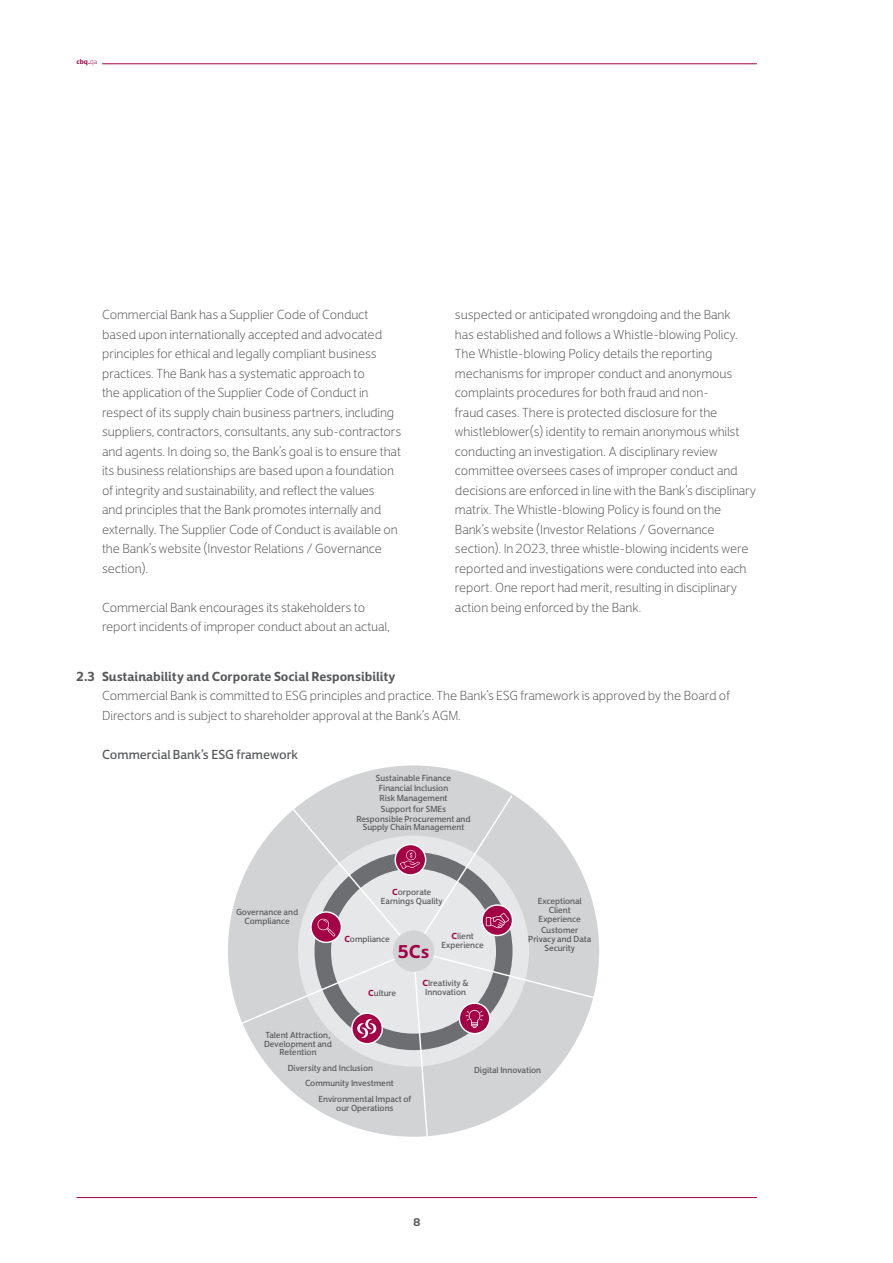
<style>
.page{position:relative;width:893px;height:1263px;background:#fff}
.page>*{position:absolute;margin:0;border:0;box-sizing:border-box;transform-origin:0 0}
.t1{font:700 27.6px "Tanseek Modern Pro Arabic";color:#a30046}
.t2{font:300 19.5px/19.5px "Tanseek Modern Pro Arabic";color:#58595b}
.t3{font:700 19.5px "Tanseek Modern Pro Arabic";color:#58595b}
.t4{font:19.5px "Tanseek Modern Pro Arabic";color:#58595b}
.t5{font:700 16.5px "Tanseek Modern Pro Arabic";color:#58595b}
.t6{font:13.05px/10.2px "Tanseek Modern Pro Arabic";color:#58595b;text-align:center}
.t7{font:700 10.5px "Tanseek Modern Pro Arabic";color:#a30046}
.s1{font-weight:300}
.s2{font-weight:700;color:#a30046}
</style>
<div class="page">
<hr style="left:102px;top:63px;width:655px;height:1px;background:#a30046">
<hr style="left:77px;top:1197px;width:680px;height:1px;background:#a30046">
<div style="left:228px;top:765px;width:371px;height:372px;background:#d1d3d4;border-radius:50%"></div>
<svg style="left:240px;top:794px;width:355px;height:343px"></svg>
<p class="t7" style="left:77px;top:55px;width:22px">cbq.<span class="s1">qa</span></p>
<p class="t2" style="left:102px;top:304px;width:301px">Commercial Bank has a Supplier Code of Conduct based upon internationally accepted and advocated principles for ethical and legally compliant business practices. The Bank has a systematic approach to<br>the application of the Supplier Code of Conduct in respect of its supply chain business partners, including suppliers, contractors, consultants, any sub-contractors and agents. In doing so, the Bank’s goal is to ensure that its business relationships are based upon a foundation of integrity and sustainability, and reflect the values<br>and principles that the Bank promotes internally and externally. The Supplier Code of Conduct is available on the Bank’s website (Investor Relations / Governance section).</p>
<p class="t2" style="left:102px;top:596px;width:290px">Commercial Bank encourages its stakeholders to report incidents of improper conduct about an actual,</p>
<p class="t2" style="left:455px;top:304px;width:303px">suspected or anticipated wrongdoing and the Bank<br>has established and follows a Whistle-blowing Policy.<br>The Whistle-blowing Policy details the reporting mechanisms for improper conduct and anonymous complaints procedures for both fraud and non-<br>fraud cases. There is protected disclosure for the whistleblower(s) identity to remain anonymous whilst conducting an investigation. A disciplinary review committee oversees cases of improper conduct and decisions are enforced in line with the Bank’s disciplinary matrix. The Whistle-blowing Policy is found on the Bank’s website (Investor Relations / Governance section). In 2023, three whistle-blowing incidents were reported and investigations were conducted into each report. One report had merit, resulting in disciplinary action being enforced by the Bank.</p>
<p class="t3" style="left:77px;top:663px;width:321px">2.3 Sustainability and Corporate Social Responsibility</p>
<p class="t2" style="left:102px;top:685px;width:629px">Commercial Bank is committed to ESG principles and practice. The Bank’s ESG framework is approved by the Board of<br>Directors and is subject to shareholder approval at the Bank’s AGM.</p>
<p class="t4" style="left:102px;top:741px;width:197px">Commercial Bank’s ESG framework</p>
<p class="t6" style="left:356px;top:772px;width:116px">Sustainable Finance<br>Financial Inclusion<br>Risk Management<br>Support for SMEs<br>Responsible Procurement and</p>
<p class="t6" style="left:363px;top:821px;width:103px">Supply Chain Management</p>
<p class="t6" style="left:236px;top:906px;width:64px">Governance and</p>
<p class="t6" style="left:245px;top:915px;width:47px">Compliance</p>
<p class="t6" style="left:392px;top:886px;width:41px"><span class="s2">C</span>orporate</p>
<p class="t6" style="left:381px;top:895px;width:63px">Earnings Quality</p>
<p class="t6" style="left:451px;top:930px;width:24px"><span class="s2">C</span>lient</p>
<p class="t6" style="left:442px;top:939px;width:44px">Experience</p>
<p class="t6" style="left:422px;top:977px;width:48px"><span class="s2">C</span>lreativity &amp;</p>
<p class="t6" style="left:344px;top:933px;width:47px"><span class="s2">C</span>ompliance</p>
<h1 class="t1" style="left:398px;top:933px;width:33px">5Cs</h1>
<p class="t6" style="left:368px;top:987px;width:29px"><span class="s2">C</span>ulture</p>
<p class="t6" style="left:425px;top:986px;width:42px">Innovation</p>
<p class="t6" style="left:266px;top:1029px;width:66px">Talent Attraction,</p>
<p class="t6" style="left:264px;top:1037px;width:69px">Development and</p>
<p class="t6" style="left:279px;top:1046px;width:39px">Retention</p>
<p class="t6" style="left:538px;top:895px;width:45px">Exceptional</p>
<p class="t6" style="left:549px;top:904px;width:23px">Client</p>
<p class="t6" style="left:539px;top:912px;width:44px;line-height:11.7px;text-align:left">Experience<br>Customer</p>
<p class="t6" style="left:528px;top:933px;width:64px">Privacy and Data</p>
<p class="t6" style="left:544px;top:942px;width:32px">Security</p>
<p class="t6" style="left:288px;top:1062px;width:87px">Diversity and Inclusion</p>
<p class="t6" style="left:305px;top:1077px;width:90px">Community Investment</p>
<p class="t6" style="left:318px;top:1093px;width:95px">Environmental Impact of</p>
<p class="t6" style="left:336px;top:1102px;width:59px">our Operations</p>
<p class="t5" style="left:413px;top:1211px;width:9px">8</p>
<p class="t6" style="left:474px;top:1064px;width:69px">Digital Innovation</p>
</div>
